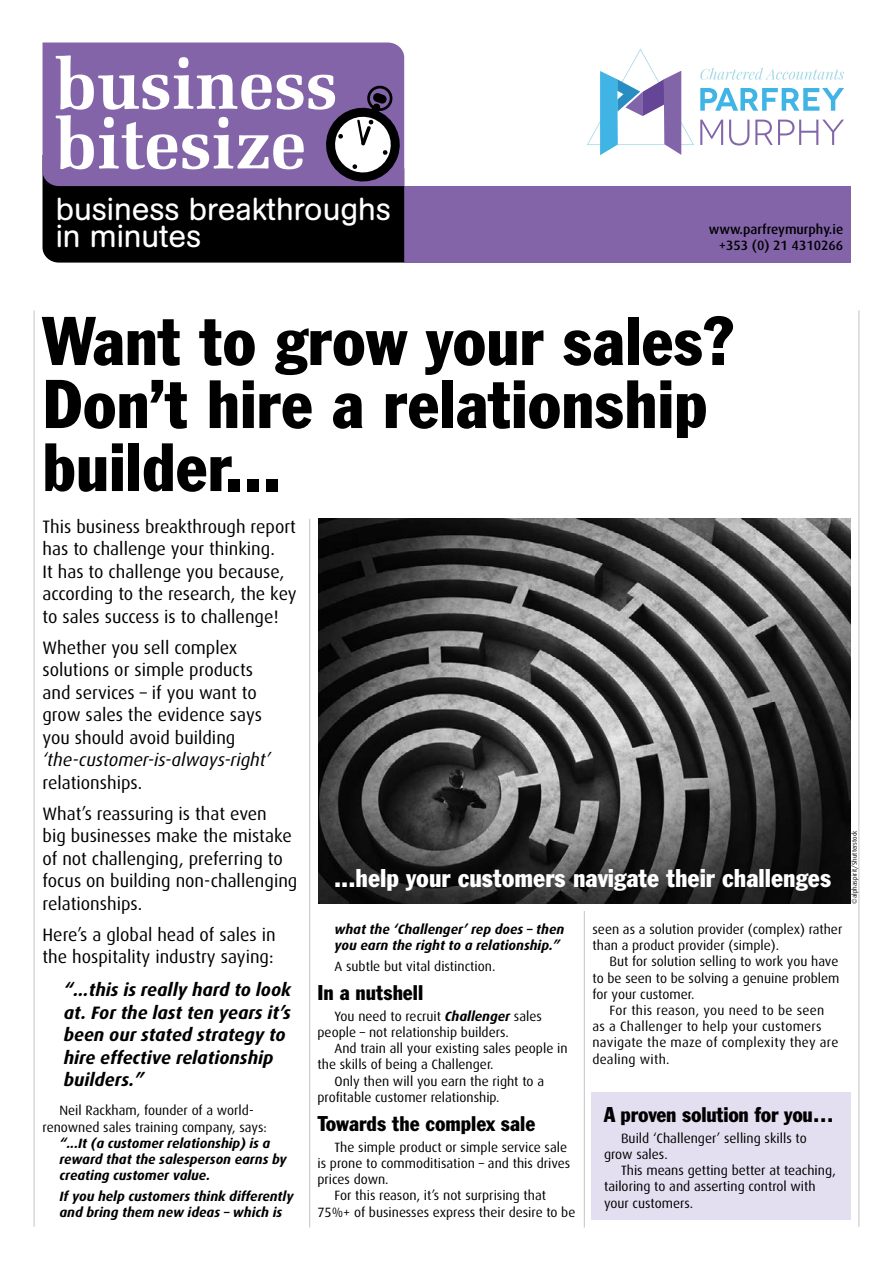
<style>
.page{position:relative;width:893px;height:1263px;background:#fff}
.page>*{position:absolute;margin:0;border:0;box-sizing:border-box;transform-origin:0 0}
.HEADING{font:condensed 67.5px/63px "Franklin Gothic BT";color:#000}
.t1{font:31.5px/27px "AG Buch Rounded BQ";color:#fff}
.SUBHEAD{font:condensed 25.5px "Franklin Gothic BT";color:#fff}
.SUBHEAD-2{font:condensed 21px "Franklin Gothic BT";color:#000}
.SUBHEAD2{font:condensed 21px "Franklin Gothic BT";letter-spacing:-.01em;color:#000}
.first_para2{font:18px/22.5px "Dax";color:#000}
.first_para2-2{font:italic 700 18px/22.5px "Dax";color:#000}
.body{font:13.5px/16.2px "Dax";color:#000}
.QUOTE{font:italic 700 13.5px/16.2px "Dax";color:#000}
.body2{font:13.5px/16.2px "Dax";color:#000}
.body-2{font:13.5px/16.2px "Dax";letter-spacing:.02em;color:#000}
.body-3{font:500 13.5px "Dax";color:#000}
.PHOTO_CREDIT{font:6.75px "Dax";color:#000}
.s1{font-style:italic}
.s2{font-weight:700;font-style:italic}
</style>
<div class="page">
<hr style="left:34px;top:310px;width:1px;height:917px;background:#c6c6c6">
<hr style="left:858px;top:310px;width:1px;height:917px;background:#c6c6c6">
<div style="left:404px;top:186px;width:446px;height:77px;background:#8364a9"></div>
<div style="left:43px;top:43px;width:361px;height:12px;background:#8364a9"></div>
<svg style="left:43px;top:55px;width:362px;height:208px;background:#625573"></svg>
<svg style="left:358px;top:120px;width:5px;height:24px"></svg>
<div style="left:357px;top:120px;width:7px;height:25px;border:2px solid #000"></div>
<svg style="left:700px;top:88px;width:144px;height:23px"></svg>
<svg style="left:700px;top:120px;width:23px;height:25px"></svg>
<svg style="left:729px;top:120px;width:20px;height:25px"></svg>
<svg style="left:755px;top:120px;width:89px;height:25px"></svg>
<svg style="left:700px;top:68px;width:144px;height:12px"></svg>
<svg style="left:587px;top:49px;width:107px;height:106px"></svg>
<div style="left:591px;top:1092px;width:260px;height:128px;background:#e4dff0"></div>
<hr style="left:584px;top:789px;width:1px;height:438px;background:#c6c6c6">
<hr style="left:309px;top:519px;width:1px;height:708px;background:#c6c6c6">
<img style="left:318px;top:519px;width:532px;height:385px">
<h2 class="t1" style="left:56px;top:196px;width:337px">business breakthroughs in minutes</h2>
<p class="body-3" style="left:709px;top:222px;width:136px">www.parfreymurphy.ie</p>
<p class="body-3" style="left:719px;top:238px;width:126px">+353 (0) 21 4310266</p>
<p class="HEADING" style="left:43px;top:307px;width:693px">Want to grow your sales?<br>Don’t hire a relationship builder...</p>
<p class="first_para2" style="left:43px;top:515px;width:256px">This business breakthrough report has to challenge your thinking.<br>It has to challenge you because, according to the research, the key to sales success is to challenge!</p>
<p class="first_para2" style="left:43px;top:636px;width:230px">Whether you sell complex solutions or simple products and services – if you want to grow sales the evidence says you should avoid building <span class="s1">‘the-customer-is-always-right’ </span>relationships.</p>
<p class="first_para2" style="left:43px;top:802px;width:256px">What’s reassuring is that even<br>big businesses make the mistake of not challenging, preferring to focus on building non-challenging relationships.</p>
<p class="first_para2" style="left:43px;top:923px;width:235px">Here’s a global head of sales in the hospitality industry saying:</p>
<p class="first_para2-2" style="left:64px;top:979px;width:229px">“...this is really hard to look at. For the last ten years it’s been our stated strategy to hire effective relationship builders.”</p>
<p class="body" style="left:43px;top:1103px;width:226px;text-align:center">Neil Rackham, founder of a world&shy;renowned sales training company, says:</p>
<p class="QUOTE" style="left:60px;top:1135px;width:229px">“...It (a customer relationship) is a reward that the salesperson earns by creating customer value.</p>
<p class="QUOTE" style="left:60px;top:1188px;width:235px">If you help customers think differently and bring them new ideas – which is</p>
<p class="SUBHEAD" style="left:334px;top:861px;width:499px">...help your customers navigate their challenges</p>
<p class="QUOTE" style="left:334px;top:921px;width:231px">what the ‘Challenger’ rep does – then you earn the right to a relationship.”</p>
<p class="body" style="left:334px;top:958px;width:162px">A subtle but vital distinction.</p>
<p class="SUBHEAD-2" style="left:317px;top:979px;width:107px">In a nutshell</p>
<p class="body" style="left:317px;top:1008px;width:226px;text-indent:17px">You need to recruit <span class="s2">Challenger</span> sales people – not relationship builders.</p>
<p class="body" style="left:317px;top:1040px;width:252px;text-indent:17px">And train all your existing sales people in the skills of being a Challenger.</p>
<p class="body" style="left:317px;top:1073px;width:228px;text-indent:17px">Only then will you earn the right to a profitable customer relationship.</p>
<p class="SUBHEAD-2" style="left:317px;top:1110px;width:219px">Towards the complex sale</p>
<p class="body" style="left:317px;top:1139px;width:254px;text-indent:17px">The simple product or simple service sale is prone to commoditisation – and this drives prices down.</p>
<p class="body" style="left:317px;top:1188px;width:259px;text-indent:17px">For this reason, it’s not surprising that<br>75%+ of businesses express their desire to be</p>
<p class="body" style="left:592px;top:921px;width:251px">seen as a solution provider (complex) rather than a product provider (simple).</p>
<p class="body" style="left:592px;top:954px;width:248px;text-align:justify;text-indent:17px">But for solution selling to work you have to be seen to be solving a genuine problem for your customer.</p>
<p class="body-2" style="left:592px;top:1002px;width:247px;text-indent:17px">For this reason, you need to be seen as a Challenger to help your customers navigate the maze of complexity they are dealing with.</p>
<p class="SUBHEAD2" style="left:604px;top:1101px;width:231px">A proven solution for you…</p>
<p class="body2" style="left:604px;top:1130px;width:204px;text-indent:17px">Build ‘Challenger’ selling skills to grow sales.</p>
<p class="body2" style="left:604px;top:1162px;width:233px;text-indent:17px">This means getting better at teaching, tailoring to and asserting control with your customers.</p>
<p class="PHOTO_CREDIT" style="left:851px;top:904px;width:75px;rotate:-90deg">©alphaspirit/Shutterstock</p>
</div>
